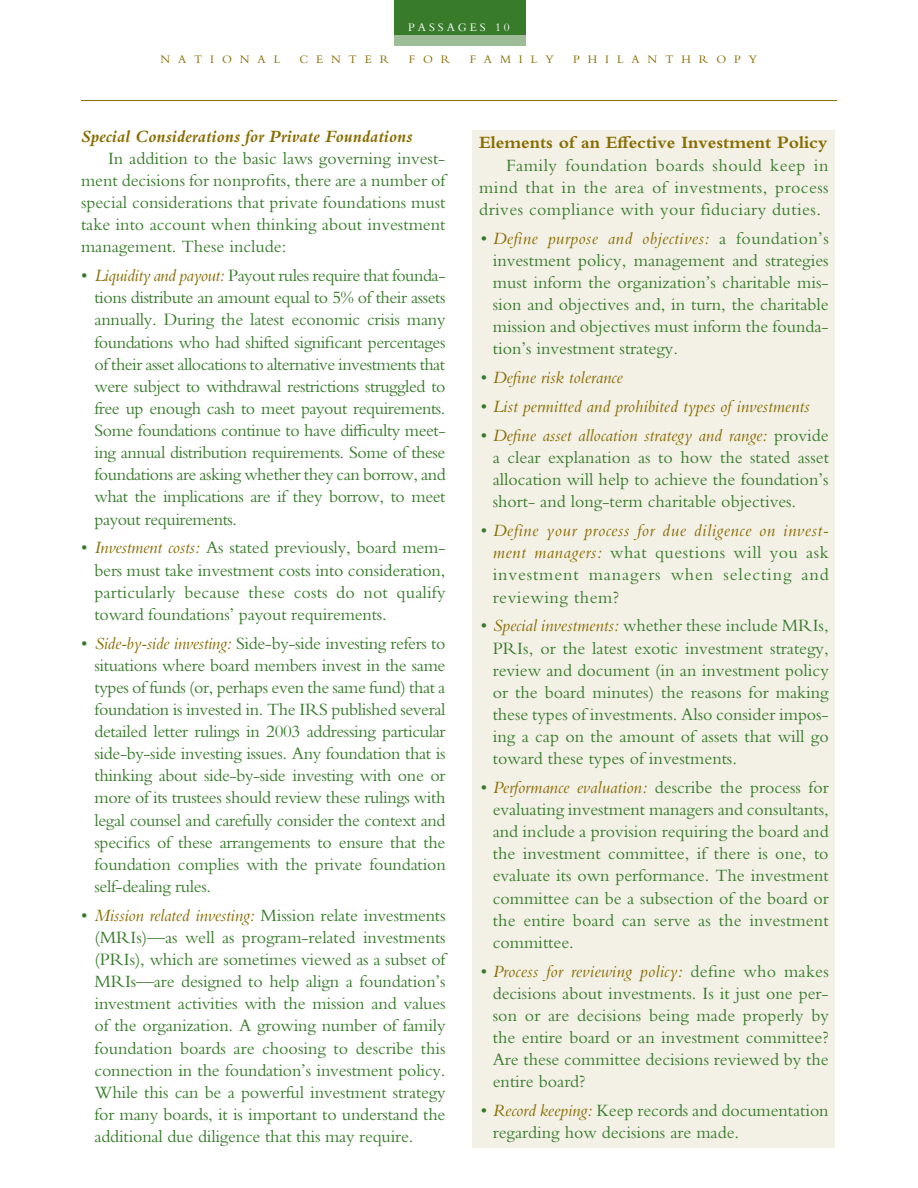
<style>
.page{position:relative;width:918px;height:1188px;background:#fff}
.page>*{position:absolute;margin:0;border:0;box-sizing:border-box;transform-origin:0 0}
.t1{font:18px/22px "Bembo Std";color:#387c2b;text-align:justify}
.t2{font:italic 18px "Bembo Std";color:#886d00}
.t3{font:italic 700 18px "Bembo Std";color:#886d00}
.t4{font:700 18px "Bembo Std";color:#886d00}
.t5{font:12px "Bembo Std";letter-spacing:.66em;color:#886d00}
.t6{font:12px "Bembo Std";color:#fff}
.s1{font-style:italic;color:#886d00}
.s2{font-style:italic}
.s3{font-style:normal;color:#387c2b}
</style>
<div class="page">
<div style="left:394px;top:0;width:132px;height:45px;background:#9cbd95"></div>
<div style="left:394px;top:0;width:132px;height:35px;background:#387c2b"></div>
<hr style="left:81px;top:100px;width:756px;height:1px;background:#886d00">
<div style="left:472px;top:130px;width:364px;height:1018px;background:#f3f0e6"></div>
<p class="t6" style="left:408px;top:20px;width:103px">pa ssa ge s 10</p>
<p class="t5" style="left:160px;top:52px;width:14px">NA</p>
<p class="t5" style="left:194px;top:52px;width:31px">T IONAL</p>
<p class="t5" style="left:299px;top:52px;width:91px">CENTER</p>
<p class="t5" style="left:409px;top:52px;width:29px">F OR</p>
<p class="t5" style="left:470px;top:52px;width:30px">F AMILY</p>
<p class="t5" style="left:573px;top:52px;width:46px">PHILAN</p>
<p class="t5" style="left:665px;top:52px;width:49px">THROPY</p>
<p class="t3" style="left:81px;top:126px;width:333px">Special Considerations for Private Foundations</p>
<p class="t1" style="left:81px;top:147px;width:366px;text-indent:27px">In addition to the basic laws governing invest&shy;ment decisions for nonprofits, there are a number of special considerations that private foundations must take into account when thinking about investment management. These include:</p>
<p class="t1" style="left:94px;top:264px;width:353px;text-indent:-14px">• <span class="s1">Liquidity and payout:</span> Payout rules require that founda&shy;tions distribute an amount equal to 5% of their assets annually. During the latest economic crisis many foundations who had shifted significant percentages of their asset allocations to alternative investments that were subject to withdrawal restrictions struggled to free up enough cash to meet payout requirements.<br>Some foundations continue to have difficulty meet&shy;ing annual distribution requirements. Some of these foundations are asking whether they can borrow, and what the implications are if they borrow, to meet payout requirements.</p>
<p class="t1" style="left:94px;top:536px;width:353px;text-indent:-14px">• <span class="s1">Investment costs:</span> As stated previously, board mem&shy;bers must take investment costs into consideration, particularly because these costs do not qualify toward foundations’ payout requirements.</p>
<p class="t1" style="left:94px;top:632px;width:352px;text-indent:-14px">• <span class="s1">Side-by-side investing:</span> Side-by-side investing refers to situations where board members invest in the same types of funds (or, perhaps even the same fund) that a foundation is invested in. The IRS</p>
<p class="t1" style="left:94px;top:698px;width:353px;text-indent:237px">published several detailed letter rulings in 2003 addressing particular side-by-side investing issues. Any foundation that is thinking about side-by-side investing with one or more of its trustees should review these rulings with legal counsel and carefully consider the context and specifics of these arrangements to ensure that the foundation complies with the private foundation self-dealing rules.</p>
<p class="t1" style="left:94px;top:904px;width:352px;text-indent:-14px">• <span class="s1">Mission related investing:</span> Mission relate investments (MRI</p>
<p class="t1" style="left:95px;top:926px;width:353px;text-indent:42px">s)<span class="s2">—</span>as well as program-related investments (PRIs), which are sometimes viewed as a subset of MRI</p>
<p class="t1" style="left:95px;top:970px;width:353px;text-indent:36px">s<span class="s2">—</span>are designed to help align a foundation’s investment activities with the mission and values of the organization. A growing number of family foundation boards are choosing to describe this connection in the foundation’s investment policy.<br>While this can be a powerful investment strategy for many boards, it is important to understand the additional due diligence that this may require.</p>
<p class="t4" style="left:479px;top:133px;width:350px">Elements of an Effective Investment Policy</p>
<p class="t1" style="left:479px;top:154px;width:351px;text-indent:27px">Family foundation boards should keep in mind that in the area of investments, process drives compliance with your fiduciary duties.</p>
<p class="t1" style="left:493px;top:227px;width:338px;text-indent:-12px">• <span class="s1">Define purpose and objectives:</span> a foundation’s investment policy, management and strategies must inform the organization’s charitable mis&shy;sion and objectives and, in turn, the charitable mission and objectives must inform the founda&shy;tion’s investment strategy.</p>
<p class="t2" style="left:481px;top:367px;width:143px"><span class="s3">•</span> Define risk tolerance</p>
<p class="t2" style="left:481px;top:396px;width:330px"><span class="s3">•</span> List permitted and prohibited types of investments</p>
<p class="t1" style="left:493px;top:424px;width:338px;text-indent:-12px">• <span class="s1">Define asset allocation strategy and range:</span> provide a clear explanation as to how the stated asset allocation will help to achieve the foundation’s short- and long-term charitable objectives.</p>
<p class="t1" style="left:493px;top:519px;width:338px;text-indent:-12px">• <span class="s1">Define your process for due diligence on invest&shy;ment managers:</span> what questions will you ask investment managers when selecting and reviewing them?</p>
<p class="t1" style="left:481px;top:614px;width:315px">• <span class="s1">Special investments:</span> whether these include MRI</p>
<p class="t1" style="left:493px;top:614px;width:338px;text-indent:326px">s, PRIs, or the latest exotic investment strategy, review and document (in an investment policy or the board minutes) the reasons for making these types of investments. Also consider impos&shy;ing a cap on the amount of assets that will go toward these types of investments.</p>
<p class="t1" style="left:493px;top:776px;width:338px;text-indent:-12px">• <span class="s1">Performance evaluation:</span> describe the process for evaluating investment managers and consultants, and include a provision requiring the board and the investment committee, if there is one, to evaluate its own performance. The investment committee can be a subsection of the board or the entire board can serve as the investment committee.</p>
<p class="t1" style="left:493px;top:960px;width:338px;text-indent:-12px">• <span class="s1">Process for reviewing policy:</span> define who makes decisions about investments. Is it just one per&shy;son or are decisions being made properly by the entire board or an investment committee?<br>Are these committee decisions reviewed by the entire board?</p>
<p class="t1" style="left:493px;top:1099px;width:337px;text-indent:-12px">• <span class="s1">Record keeping:</span> Keep records and documentation regarding how decisions are made.</p>
</div>
